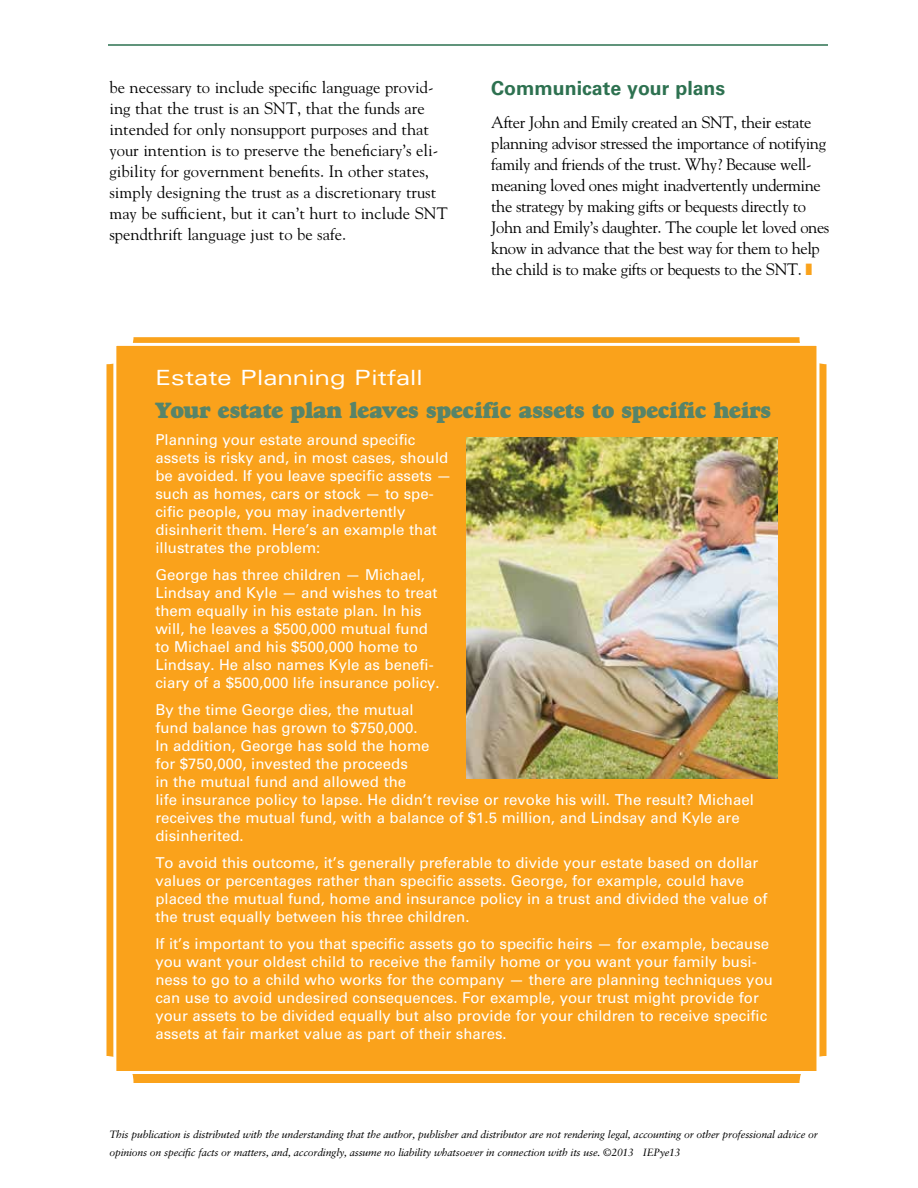
<style>
.page{position:relative;width:918px;height:1188px;background:#fff}
.page>*{position:absolute;margin:0;border:0;box-sizing:border-box;transform-origin:0 0}
.t1{font:22.5px "Goudy Std Heavyface";letter-spacing:-.03em;color:#578469}
.t2{font:expanded 21px "Univers LT Std";color:#fff}
.t3{font:700 19.5px "Univers LT Std";color:#2d7150}
.t4{font:16.5px/21px "Goudy Std";letter-spacing:-.025em;color:#000}
.t5{font:16.5px/21px "Goudy Std";color:#000}
.t6{font:15px/18px "Univers LT Std";color:#fff}
.t7{font:italic 10.5px/18px "Sabon LT Std";letter-spacing:-.02em;color:#000}
</style>
<div class="page">
<hr style="left:108px;top:44px;width:720px;height:2px;background:#2d7150">
<svg style="left:107px;top:338px;width:719px;height:744px;background:#faa627"></svg>
<div style="left:115px;top:344px;width:703px;height:728px;background:#faa21b"></div>
<div style="left:113px;top:343px;width:706px;height:731px;border:3px solid #fff"></div>
<img style="left:466px;top:437px;width:311px;height:341px">
<p class="t5" style="left:110px;top:77px;width:340px">be necessary to include specific language provid&shy;ing that the trust is an SNT, that the funds are intended for only nonsupport purposes and that your intention is to preserve the beneficiary’s eli&shy;gibility for government benefits. In other states, simply designing the trust as a discretionary trust may be sufficient, but it can’t hurt to include SNT spendthrift language just to be safe.</p>
<h3 class="t3" style="left:491px;top:77px;width:236px">Communicate your plans</h3>
<p class="t4" style="left:491px;top:112px;width:340px">After John and Emily created an SNT, their estate planning advisor stressed the importance of notifying family and friends of the trust. Why? Because well&shy;meaning loved ones might inadvertently undermine the strategy by making gifts or bequests directly to John and Emily’s daughter. The couple let loved ones know in advance that the best way for them to help the child is to make gifts or bequests to the SNT.</p>
<h2 class="t2" style="left:155px;top:365px;width:269px">Estate Planning Pitfall</h2>
<h1 class="t1" style="left:155px;top:397px;width:618px">Your estate plan leaves specific assets to specific heirs</h1>
<p class="t6" style="left:155px;top:431px;width:298px">Planning your estate around specific assets is risky and, in most cases, should be avoided. If you leave specific assets — such as homes, cars or stock — to spe&shy;cific people, you may inadvertently disinherit them. Here’s an example that illustrates the problem:</p>
<p class="t6" style="left:155px;top:566px;width:286px">George has three children — Michael, Lindsay and Kyle — and wishes to treat them equally in his estate plan. In his will, he leaves a $500,000 mutual fund to Michael and his $500,000 home to Lindsay. He also names Kyle as benefi&shy;ciary of a $500,000 life insurance policy.</p>
<p class="t6" style="left:155px;top:701px;width:600px">By the time George dies, the mutual<br>fund balance has grown to $750,000.<br>In addition, George has sold the home<br>for $750,000, invested the proceeds<br>in the mutual fund and allowed the<br>life insurance policy to lapse. He didn’t revise or revoke his will. The result? Michael receives the mutual fund, with a balance of $1.5 million, and Lindsay and Kyle are disinherited.</p>
<p class="t6" style="left:155px;top:854px;width:614px">To avoid this outcome, it’s generally preferable to divide your estate based on dollar values or percentages rather than specific assets. George, for example, could have placed the mutual fund, home and insurance policy in a trust and divided the value of the trust equally between his three children.</p>
<p class="t6" style="left:155px;top:935px;width:619px">If it’s important to you that specific assets go to specific heirs — for example, because you want your oldest child to receive the family home or you want your family busi&shy;ness to go to a child who works for the company — there are planning techniques you can use to avoid undesired consequences. For example, your trust might provide for your assets to be divided equally but also provide for your children to receive specific assets at fair market value as part of their shares.</p>
<p class="t7" style="left:109px;top:1125px;width:710px">This publication is distributed with the understanding that the author, publisher and distributor are not rendering legal, accounting or other professional advice or opinions on specific facts or matters, and, accordingly, assume no liability whatsoever in connection with its use. ©2013 IEPye13</p>
</div>
